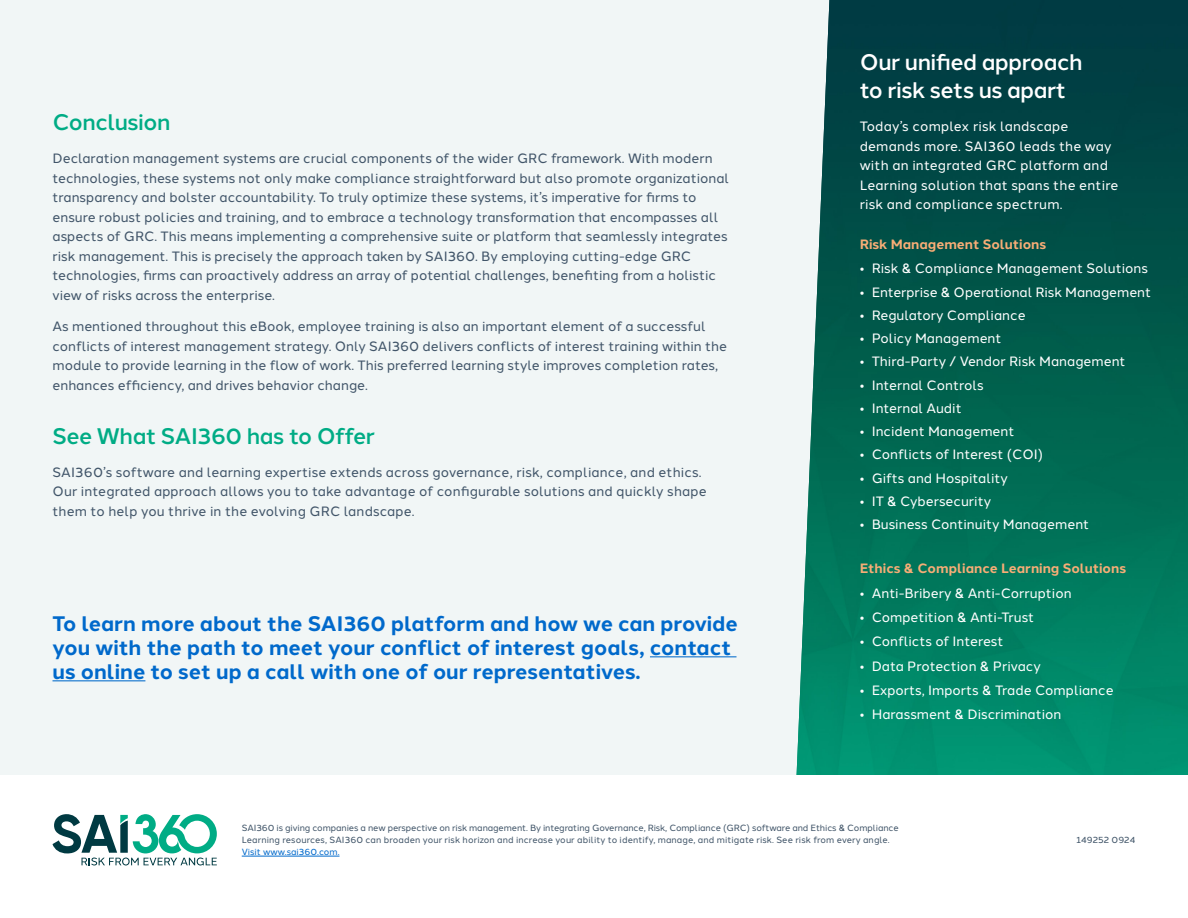
<style>
.page{position:relative;width:1188px;height:918px;background:#fff}
.page>*{position:absolute;margin:0;border:0;box-sizing:border-box;transform-origin:0 0}
.t1{font:500 22.5px/28.5px "Halcom";letter-spacing:-.02em;color:#fff}
.t2{font:500 22.5px "Halcom";letter-spacing:-.02em;color:#00ac85}
.CTA{font:700 21px/24px "Halcom";color:#0069cb}
.Body{font:13.5px/19.5px "Halcom";color:#415569}
.t3{font:13.5px/19.5px "Halcom";color:#fff}
.t4{font:700 13.5px "Halcom";color:#f8ad76}
.Legal_text{font:9px/12px "Halcom";letter-spacing:-.01em;color:#415569}
.t5{font:9px "Halcom";color:#0069cb}
</style>
<div class="page">
<div style="left:0;top:0;width:858px;height:918px;background:#f1f6f6"></div>
<img style="left:796px;top:0;width:392px;height:775px">
<div style="left:0;top:775px;width:1188px;height:143px;background:#fff"></div>
<hr style="left:242px;top:856px;width:98px;height:1px;background:#0069cb">
<svg style="left:52px;top:814px;width:165px;height:52px"></svg>
<hr style="left:650px;top:656px;width:87px;height:1px;background:#0069cb">
<hr style="left:52px;top:680px;width:93px;height:1px;background:#0069cb">
<h2 class="t2" style="left:52px;top:104px;width:119px">Conclusion</h2>
<p class="Body" style="left:52px;top:148px;width:678px">Declaration management systems are crucial components of the wider GRC framework. With modern technologies, these systems not only make compliance straightforward but also promote organizational transparency and bolster accountability. To truly optimize these systems, it’s imperative for firms to ensure robust policies and training, and to embrace a technology transformation that encompasses all aspects of GRC. This means implementing a comprehensive suite or platform that seamlessly integrates risk management. This is precisely the approach taken by SAI360. By employing cutting-edge GRC technologies, firms can proactively address an array of potential challenges, benefiting from a holistic view of risks across the enterprise.</p>
<p class="Body" style="left:52px;top:316px;width:676px">As mentioned throughout this eBook, employee training is also an important element of a successful conflicts of interest management strategy. Only SAI360 delivers conflicts of interest training within the module to provide learning in the flow of work. This preferred learning style improves completion rates, enhances efficiency, and drives behavior change.</p>
<h2 class="t2" style="left:52px;top:418px;width:324px">See What SAI360 has to Offer</h2>
<p class="Body" style="left:52px;top:461px;width:656px">SAI360’s software and learning expertise extends across governance, risk, compliance, and ethics.<br>Our integrated approach allows you to take advantage of configurable solutions and quickly shape them to help you thrive in the evolving GRC landscape.</p>
<p class="CTA" style="left:52px;top:610px;width:687px">To learn more about the SAI360 platform and how we can provide you with the path to meet your conflict of interest goals, contact us online to set up a call with one of our representatives.</p>
<h1 class="t1" style="left:860px;top:46px;width:225px">Our unified approach to risk sets us apart</h1>
<p class="t3" style="left:860px;top:116px;width:260px">Today’s complex risk landscape demands more. SAI360 leads the way with an integrated GRC platform and Learning solution that spans the entire risk and compliance spectrum.</p>
<p class="t4" style="left:860px;top:233px;width:188px">Risk Management Solutions</p>
<p class="t3" style="left:860px;top:258px;width:290px">• Risk &amp; Compliance Management Solutions</p>
<p class="t3" style="left:860px;top:281px;width:293px">• Enterprise &amp; Operational Risk Management</p>
<p class="t3" style="left:860px;top:304px;width:167px">• Regulatory Compliance</p>
<p class="t3" style="left:860px;top:327px;width:143px">• Policy Management</p>
<p class="t3" style="left:860px;top:351px;width:267px">• Third-Party / Vendor Risk Management</p>
<p class="t3" style="left:860px;top:374px;width:126px">• Internal Controls</p>
<p class="t3" style="left:860px;top:397px;width:104px">• Internal Audit</p>
<p class="t3" style="left:860px;top:420px;width:156px">• Incident Management</p>
<p class="t3" style="left:860px;top:444px;width:185px">• Conflicts of Interest (COI)</p>
<p class="t3" style="left:860px;top:467px;width:150px">• Gifts and Hospitality</p>
<p class="t3" style="left:860px;top:490px;width:133px">• IT &amp; Cybersecurity</p>
<p class="t3" style="left:860px;top:513px;width:231px">• Business Continuity Management</p>
<p class="t4" style="left:860px;top:558px;width:268px">Ethics &amp; Compliance Learning Solutions</p>
<p class="t3" style="left:860px;top:582px;width:213px">• Anti-Bribery &amp; Anti-Corruption</p>
<p class="t3" style="left:860px;top:606px;width:176px">• Competition &amp; Anti-Trust</p>
<p class="t3" style="left:860px;top:631px;width:145px">• Conflicts of Interest</p>
<p class="t3" style="left:860px;top:655px;width:183px">• Data Protection &amp; Privacy</p>
<p class="t3" style="left:860px;top:679px;width:256px">• Exports, Imports &amp; Trade Compliance</p>
<p class="t3" style="left:860px;top:704px;width:203px">• Harassment &amp; Discrimination</p>
<p class="Legal_text" style="left:242px;top:821px;width:659px">SAI360 is giving companies a new perspective on risk management. By integrating Governance, Risk, Compliance (GRC) software and Ethics &amp; Compliance<br>Learning resources, SAI360 can broaden your risk horizon and increase your ability to identify, manage, and mitigate risk. See risk from every angle.</p>
<p class="t5" style="left:242px;top:845px;width:99px">Visit www.sai360.com.</p>
<p class="Legal_text" style="left:1077px;top:833px;width:60px">149252 0924</p>
</div>
